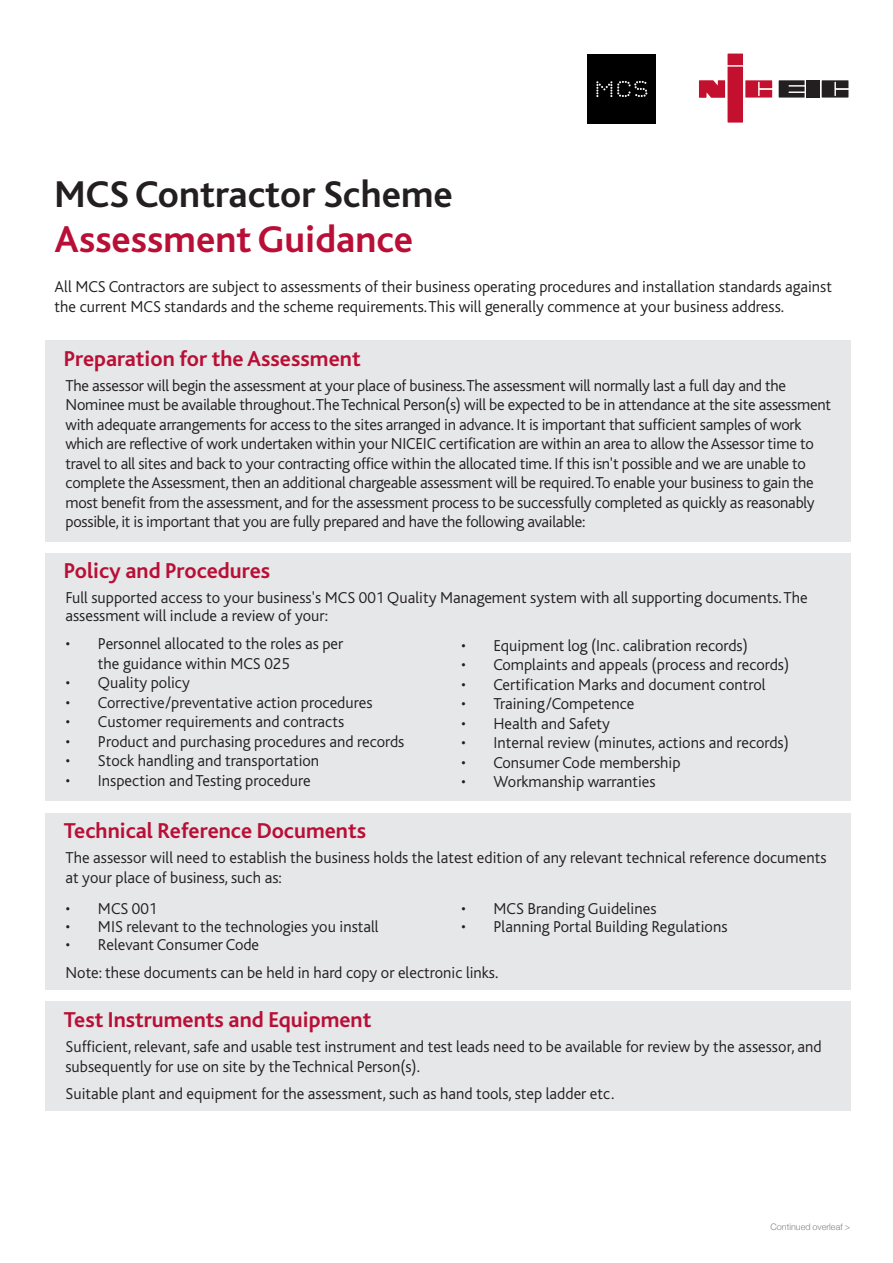
<style>
.page{position:relative;width:893px;height:1263px;background:#fff}
.page>*{position:absolute;margin:0;border:0;box-sizing:border-box;transform-origin:0 0}
.t1{font:700 39px "Bliss";color:#231f20}
.t2{font:700 39px "Bliss";color:#b90f36}
.t3{font:700 22.5px "Bliss";color:#b90f36}
.t4{font:300 16.5px/19.5px "Bliss";color:#231f20}
.t5{font:300 9px "Helvetica Neue";color:#808285}
</style>
<div class="page">
<div style="left:45px;top:340px;width:805px;height:202px;background:#e6e7e9"></div>
<div style="left:45px;top:553px;width:805px;height:247px;background:#e6e7e9"></div>
<div style="left:45px;top:813px;width:805px;height:177px;background:#e6e7e9"></div>
<div style="left:45px;top:1002px;width:805px;height:109px;background:#e6e7e9"></div>
<svg style="left:822px;top:80px;width:26px;height:18px"></svg>
<svg style="left:779px;top:80px;width:26px;height:18px"></svg>
<div style="left:806px;top:80px;width:14px;height:18px;background:#231f20"></div>
<svg style="left:699px;top:54px;width:73px;height:69px"></svg>
<div style="left:587px;top:54px;width:69px;height:69px;background:#000"></div>
<h1 class="t1" style="left:55px;top:179px;width:400px">MCS Contractor Scheme</h1>
<h1 class="t2" style="left:55px;top:224px;width:360px">Assessment Guidance</h1>
<p class="t4" style="left:55px;top:278px;width:779px">All MCS Contractors are subject to assessments of their business operating procedures and installation standards against the current MCS standards and the scheme requirements. This will generally commence at your business address.</p>
<h2 class="t3" style="left:64px;top:349px;width:298px">Preparation for the Assessment</h2>
<p class="t4" style="left:65px;top:377px;width:767px">The assessor will begin the assessment at your place of business. The assessment will normally last a full day and the Nominee must be available throughout. The Technical Person(s) will be expected to be in attendance at the site assessment with adequate arrangements for access to the sites arranged in advance. It is important that sufficient samples of work which are reflective of work undertaken within your NICEIC certification are within an area to allow the Assessor time to travel to all sites and back to your contracting office within the allocated time. If this isn't possible and we are unable to complete the Assessment, then an additional chargeable assessment will be required. To enable your business to gain the most benefit from the assessment, and for the assessment process to be successfully completed as quickly as reasonably possible, it is important that you are fully prepared and have the following available:</p>
<h2 class="t3" style="left:64px;top:562px;width:208px">Policy and Procedures</h2>
<p class="t4" style="left:65px;top:590px;width:744px;line-height:18px">Full supported access to your business's MCS 001 Quality Management system with all supporting documents. The assessment will include a review of your:</p>
<p class="t4" style="left:98px;top:636px;width:247px;text-indent:-32px">• Personnel allocated to the roles as per the guidance within MCS 025</p>
<p class="t4" style="left:65px;top:675px;width:126px">• Quality policy</p>
<p class="t4" style="left:65px;top:694px;width:309px">• Corrective/preventative action procedures</p>
<p class="t4" style="left:65px;top:714px;width:280px">• Customer requirements and contracts</p>
<p class="t4" style="left:65px;top:733px;width:340px">• Product and purchasing procedures and records</p>
<p class="t4" style="left:65px;top:753px;width:255px">• Stock handling and transportation</p>
<p class="t4" style="left:65px;top:772px;width:247px">• Inspection and Testing procedure</p>
<p class="t4" style="left:461px;top:637px;width:288px">• Equipment log (Inc. calibration records)</p>
<p class="t4" style="left:461px;top:657px;width:330px">• Complaints and appeals (process and records)</p>
<p class="t4" style="left:461px;top:676px;width:306px">• Certification Marks and document control</p>
<p class="t4" style="left:461px;top:696px;width:175px">• Training/Competence</p>
<p class="t4" style="left:461px;top:715px;width:151px">• Health and Safety</p>
<p class="t4" style="left:461px;top:735px;width:329px">• Internal review (minutes, actions and records)</p>
<p class="t4" style="left:461px;top:754px;width:221px">• Consumer Code membership</p>
<p class="t4" style="left:461px;top:774px;width:196px">• Workmanship warranties</p>
<h2 class="t3" style="left:64px;top:822px;width:304px">Technical Reference Documents</h2>
<p class="t4" style="left:65px;top:850px;width:763px">The assessor will need to establish the business holds the latest edition of any relevant technical reference documents at your place of business, such as:</p>
<p class="t4" style="left:65px;top:901px;width:93px">• MCS 001</p>
<p class="t4" style="left:65px;top:919px;width:315px">• MIS relevant to the technologies you install</p>
<p class="t4" style="left:65px;top:937px;width:195px">• Relevant Consumer Code</p>
<p class="t4" style="left:461px;top:901px;width:197px">• MCS Branding Guidelines</p>
<p class="t4" style="left:461px;top:919px;width:268px">• Planning Portal Building Regulations</p>
<p class="t4" style="left:65px;top:964px;width:434px">Note: these documents can be held in hard copy or electronic links.</p>
<h2 class="t3" style="left:64px;top:1011px;width:309px">Test Instruments and Equipment</h2>
<p class="t4" style="left:65px;top:1038px;width:758px">Sufficient, relevant, safe and usable test instrument and test leads need to be available for review by the assessor, and subsequently for use on site by the Technical Person(s).</p>
<p class="t4" style="left:65px;top:1086px;width:550px">Suitable plant and equipment for the assessment, such as hand tools, step ladder etc.</p>
<p class="t5" style="left:770px;top:1219px;width:81px">Continued overleaf &gt;</p>
</div>
